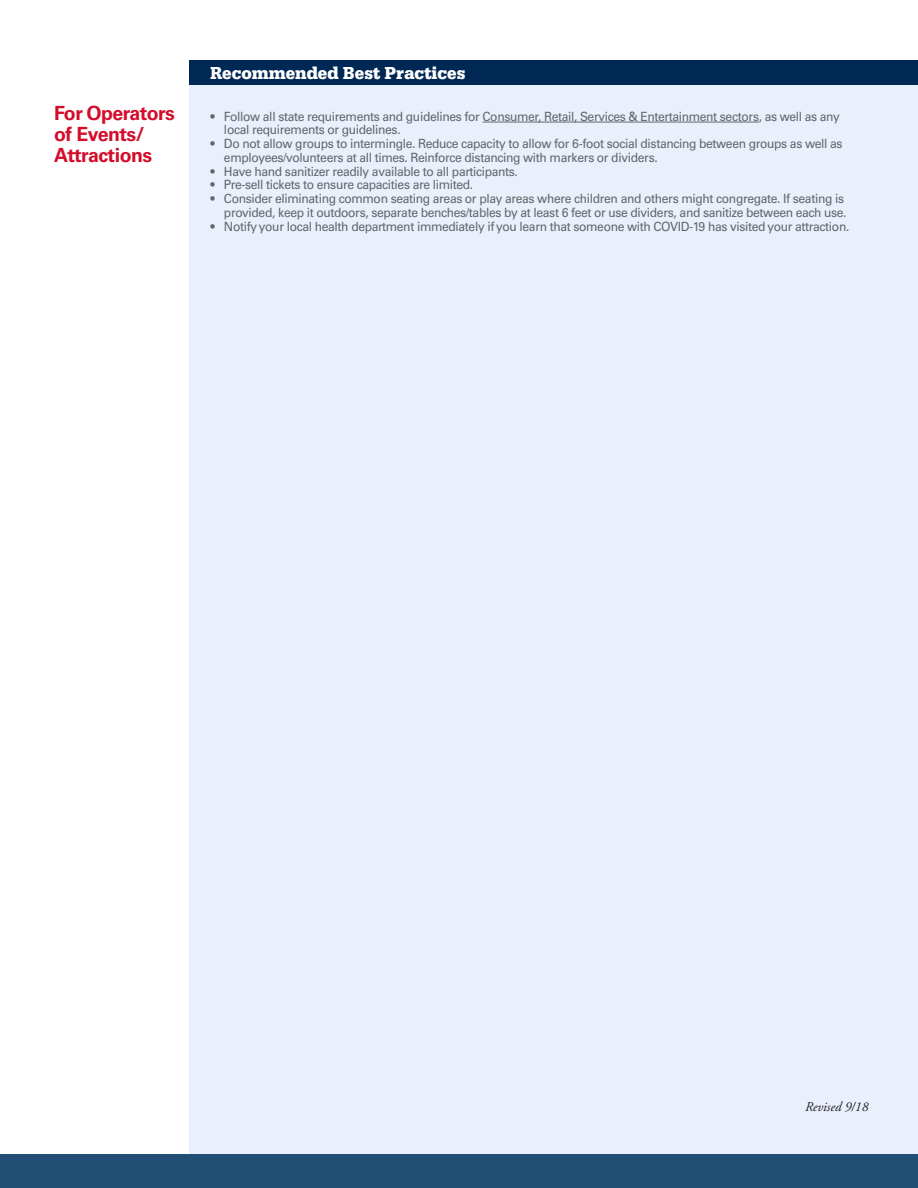
<style>
.page{position:relative;width:918px;height:1188px;background:#fff}
.page>*{position:absolute;margin:0;border:0;box-sizing:border-box;transform-origin:0 0}
.t1{font:700 19.5px "Univers LT Pro 65";letter-spacing:-.025em;color:#d30d2b}
.t2{font:700 18px "Serifa";color:#fff;scale:.95 1}
.t3{font:italic 13.5px "Adobe Garamond Pro";color:#231f20}
.t4{font:12.75px/13.6px "Univers LT Pro 55 Roman";letter-spacing:-.03em;color:#63656a;scale:.95 1}
</style>
<div class="page">
<div style="left:190px;top:82px;width:728px;height:1081px;background:#e9f0fb"></div>
<div style="left:0;top:1155px;width:918px;height:33px;background:#204e75"></div>
<hr style="left:483px;top:122px;width:276px;height:1px;background:#63656a">
<div style="left:190px;top:61px;width:728px;height:24px;background:#002855"></div>
<p class="t1" style="left:54px;top:101px;width:122px">For Operators</p>
<p class="t1" style="left:54px;top:122px;width:92px">of Events/</p>
<p class="t1" style="left:54px;top:143px;width:100px">Attractions</p>
<p class="t2" style="left:210px;top:62px;width:270px">Recommended Best Practices</p>
<p class="t4" style="left:224px;top:109px;width:650px;text-indent:-14px">• Follow all state requirements and guidelines for Consumer, Retail, Services &amp; Entertainment sectors, as well as any local requirements or guidelines.</p>
<p class="t4" style="left:224px;top:137px;width:653px;text-indent:-14px">• Do not allow groups to intermingle. Reduce capacity to allow for 6-foot social distancing between groups as well as employees/volunteers at all times. Reinforce distancing with markers or dividers.</p>
<p class="t4" style="left:210px;top:164px;width:325px">• Have hand sanitizer readily available to all participants.</p>
<p class="t4" style="left:210px;top:178px;width:278px">• Pre-sell tickets to ensure capacities are limited.</p>
<p class="t4" style="left:210px;top:192px;width:671px;text-align:right">• Consider eliminating common seating areas or play areas where children and others might congregate. If seating is provided, keep it outdoors, separate benches/tables by at least 6 feet or use dividers, and sanitize between each use.</p>
<p class="t4" style="left:210px;top:219px;width:674px">• Notify your local health department immediately if you learn that someone with COVID-19 has visited your attraction.</p>
<p class="t3" style="left:805px;top:1099px;width:65px">Revised 9/18</p>
</div>
